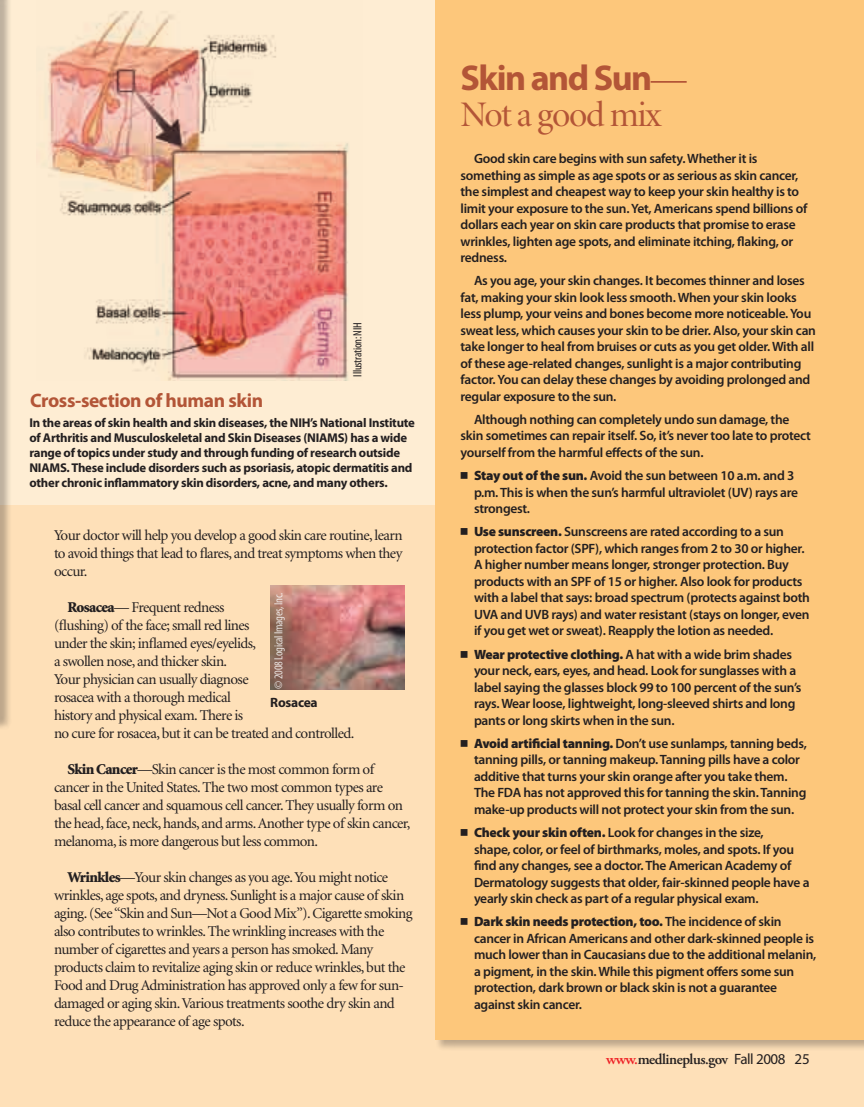
<style>
.page{position:relative;width:864px;height:1107px;background:#fee0b8}
.page>*{position:absolute;margin:0;border:0;box-sizing:border-box;transform-origin:0 0}
.t1{font:700 36px "Myriad Pro";color:#b35537}
.t2{font:36px "Minion Display";letter-spacing:-.04em;color:#b35537}
.t3{font:700 19.5px "Myriad Pro";letter-spacing:-.02em;color:#b35537}
.t4{font:15px/18px "Minion";letter-spacing:-.04em;color:#231f20}
.t5{font:600 15px "Adobe Garamond Pro";letter-spacing:-.03em;color:#231f20}
.t6{font:600 13.5px/16.5px "Myriad Pro";letter-spacing:-.02em;color:#231f20}
.t7{font:700 13.5px "Myriad Pro";color:#231f20}
.t8{font:700 12.75px/15px "Myriad Pro";letter-spacing:-.02em;color:#231f20}
.t9{font:condensed 12px "Myriad Pro";letter-spacing:-.02em;color:#fff}
.t10{font:condensed 12px "Myriad Pro";letter-spacing:-.02em;color:#231f20}
.s1{font-weight:900}
.s2{font-family:"Minion Display";font-weight:400}
.s3{font-family:"Universal Newswith Comm Pi";font-weight:400}
.s4{color:#ee1d23}
.s5{font-family:"Myriad Pro";font-weight:400}
</style>
<div class="page">
<div style="left:0;top:0;width:441px;height:505px;background:#feedd3"></div>
<div style="left:0;top:0;width:11px;height:729px;background:#231f20;opacity:.3"></div>
<div style="left:436px;top:0;width:428px;height:1040px;background:#fdc77b"></div>
<img style="left:270px;top:585px;width:135px;height:104px">
<img style="left:48px;top:11px;width:300px;height:369px">
<h2 class="t3" style="left:30px;top:388px;width:235px">Cross-section of human skin</h2>
<p class="t10" style="left:350px;top:377px;width:56px;rotate:-90deg">Illustration: NIH</p>
<p class="t8" style="left:29px;top:414px;width:387px">In the areas of skin health and skin diseases, the NIH’s National Institute of Arthritis and Musculoskeletal and Skin Diseases (NIAMS) has a wide range of topics under study and through funding of research outside NIAMS. These include disorders such as psoriasis, atopic dermatitis and other chronic inflammatory skin disorders, acne, and many others.</p>
<p class="t4" style="left:54px;top:527px;width:350px;text-align:justify">Your doctor will help you develop a good skin care routine, learn to avoid things that lead to flares, and treat symptoms when they occur.</p>
<p class="t4" style="left:54px;top:599px;width:302px;text-indent:14px"><span class="s1">Rosacea</span>— Frequent redness<br>(flushing) of the face; small red lines<br>under the skin; inflamed eyes/eyelids,<br>a swollen nose, and thicker skin.<br>Your physician can usually diagnose<br>rosacea with a thorough medical<br>history and physical exam. There is<br>no cure for rosacea, but it can be treated and controlled.</p>
<p class="t4" style="left:54px;top:761px;width:358px;text-indent:14px"><span class="s1">Skin Cancer</span>—Skin cancer is the most common form of cancer in the United States. The two most common types are basal cell cancer and squamous cell cancer. They usually form on the head, face, neck, hands, and arms. Another type of skin cancer, melanoma, is more dangerous but less common.</p>
<p class="t4" style="left:54px;top:869px;width:360px;text-indent:14px"><span class="s1">Wrinkles</span>—Your skin changes as you age. You might notice wrinkles, age spots, and dryness. Sunlight is a major cause of skin aging. (See “Skin and Sun—Not a Good Mix”). Cigarette smoking also contributes to wrinkles. The wrinkling increases with the number of cigarettes and years a person has smoked. Many products claim to revitalize aging skin or reduce wrinkles, but the Food and Drug Administration has approved only a few for sun&shy;damaged or aging skin. Various treatments soothe dry skin and reduce the appearance of age spots.</p>
<p class="t9" style="left:271px;top:688px;width:97px;rotate:-90deg">© 2008 Logical Images, Inc.</p>
<p class="t7" style="left:270px;top:694px;width:49px">Rosacea</p>
<h1 class="t1" style="left:460px;top:55px;width:228px">Skin and Sun<span class="s2">—</span></h1>
<h1 class="t2" style="left:460px;top:97px;width:203px">Not a good mix</h1>
<p class="t6" style="left:460px;top:150px;width:348px;text-indent:14px">Good skin care begins with sun safety. Whether it is something as simple as age spots or as serious as skin cancer, the simplest and cheapest way to keep your skin healthy is to limit your exposure to the sun. Yet, Americans spend billions of dollars each year on skin care products that promise to erase wrinkles, lighten age spots, and eliminate itching, flaking, or redness.</p>
<p class="t6" style="left:460px;top:272px;width:357px;text-indent:14px">As you age, your skin changes. It becomes thinner and loses fat, making your skin look less smooth. When your skin looks less plump, your veins and bones become more noticeable. You sweat less, which causes your skin to be drier. Also, your skin can take longer to heal from bruises or cuts as you get older. With all of these age-related changes, sunlight is a major contributing factor. You can delay these changes by avoiding prolonged and regular exposure to the sun.</p>
<p class="t6" style="left:460px;top:411px;width:352px;text-indent:14px">Although nothing can completely undo sun damage, the skin sometimes can repair itself. So, it’s never too late to protect yourself from the harmful effects of the sun.</p>
<p class="t6" style="left:474px;top:467px;width:326px;text-indent:-14px"><span class="s3">7</span> <span class="s1">Stay out of the sun.</span> Avoid the sun between 10 a.m. and 3 p.m. This is when the sun’s harmful ultraviolet (UV) rays are strongest.</p>
<p class="t6" style="left:474px;top:523px;width:338px;text-indent:-14px"><span class="s3">7</span> <span class="s1">Use sunscreen.</span> Sunscreens are rated according to a sun protection factor (SPF), which ranges from 2 to 30 or higher.<br>A higher number means longer, stronger protection. Buy products with an SPF of 15 or higher. Also look for products with a label that says: broad spectrum (protects against both UVA and UVB rays) and water resistant (stays on longer, even if you get wet or sweat). Reapply the lotion as needed.</p>
<p class="t6" style="left:474px;top:646px;width:329px;text-indent:-14px"><span class="s3">7</span> <span class="s1">Wear protective clothing.</span> A hat with a wide brim shades your neck, ears, eyes, and head. Look for sunglasses with a label saying the glasses block 99 to 100 percent of the sun’s rays. Wear loose, lightweight, long-sleeved shirts and long pants or long skirts when in the sun.</p>
<p class="t6" style="left:474px;top:735px;width:334px;text-indent:-14px"><span class="s3">7</span> <span class="s1">Avoid artificial tanning.</span> Don’t use sunlamps, tanning beds, tanning pills, or tanning makeup. Tanning pills have a color additive that turns your skin orange after you take them.<br>The FDA has not approved this for tanning the skin. Tanning make-up products will not protect your skin from the sun.</p>
<p class="t6" style="left:474px;top:824px;width:337px;text-indent:-14px"><span class="s3">7</span> <span class="s1">Check your skin often.</span> Look for changes in the size,<br>shape, color, or feel of birthmarks, moles, and spots. If you find any changes, see a doctor. The American Academy of Dermatology suggests that older, fair-skinned people have a yearly skin check as part of a regular physical exam.</p>
<p class="t6" style="left:474px;top:913px;width:344px;text-indent:-14px"><span class="s3">7</span> <span class="s1">Dark skin needs protection, too.</span> The incidence of skin cancer in African Americans and other dark-skinned people is much lower than in Caucasians due to the additional melanin, a pigment, in the skin. While this pigment offers some sun protection, dark brown or black skin is not a guarantee against skin cancer.</p>
<p class="t5" style="left:606px;top:1051px;width:205px"><span class="s4">www.</span>medlineplus.gov <span class="s5">Fall 2008 25</span></p>
</div>
